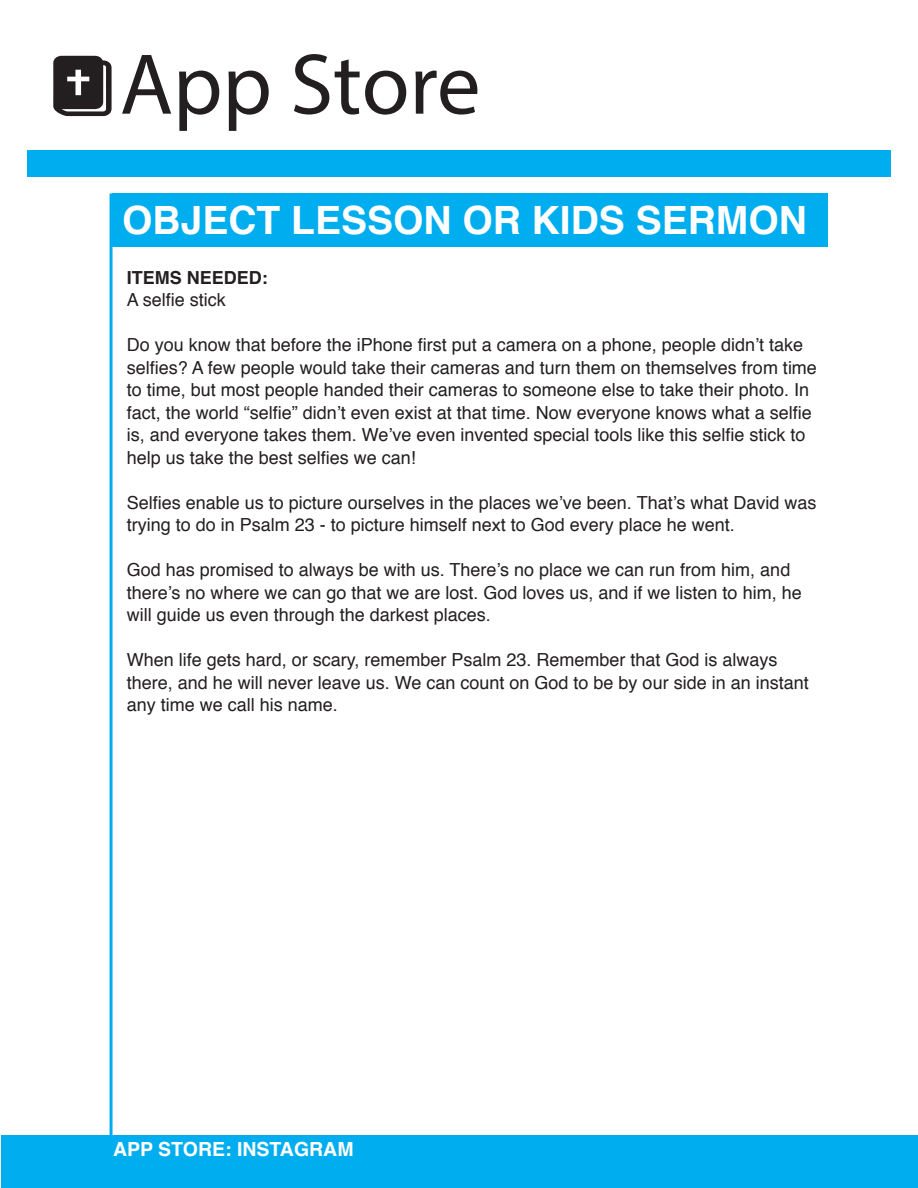
<style>
.page{position:relative;width:918px;height:1188px;background:#fff}
.page>*{position:absolute;margin:0;border:0;box-sizing:border-box;transform-origin:0 0}
.t1{font:87px "Myriad Pro";color:#231f20}
.t2{font:700 39px "Helvetica";color:#fff}
.t3{font:700 19.5px "Helvetica";color:#fff}
.t4{font:18px/22.5px "Helvetica";color:#231f20}
.t5{font:700 18px "Helvetica";color:#231f20}
</style>
<div class="page">
<div style="left:1px;top:1135px;width:917px;height:53px;background:#00aeef"></div>
<hr style="left:110px;top:194px;width:3px;height:967px;background:#00aeef">
<div style="left:27px;top:150px;width:864px;height:27px;background:#00aeef"></div>
<svg style="left:53px;top:56px;width:59px;height:60px"></svg>
<div style="left:113px;top:194px;width:715px;height:53px;background:#00aeef"></div>
<h1 class="t1" style="left:120px;top:31px;width:362px">App Store</h1>
<h2 class="t2" style="left:122px;top:189px;width:686px">OBJECT LESSON OR KIDS SERMON</h2>
<p class="t5" style="left:127px;top:263px;width:143px">ITEMS NEEDED:</p>
<p class="t4" style="left:127px;top:289px;width:101px">A selfie stick</p>
<p class="t4" style="left:127px;top:334px;width:692px">Do you know that before the iPhone first put a camera on a phone, people didn’t take selfies? A few people would take their cameras and turn them on themselves from time to time, but most people handed their cameras to someone else to take their photo. In fact, the world “selfie” didn’t even exist at that time. Now everyone knows what a selfie is, and everyone takes them. We’ve even invented special tools like this selfie stick to help us take the best selfies we can!</p>
<p class="t4" style="left:127px;top:491px;width:691px">Selfies enable us to picture ourselves in the places we’ve been. That’s what David was trying to do in Psalm 23 - to picture himself next to God every place he went.</p>
<p class="t4" style="left:127px;top:559px;width:677px">God has promised to always be with us. There’s no place we can run from him, and there’s no where we can go that we are lost. God loves us, and if we listen to him, he will guide us even through the darkest places.</p>
<p class="t4" style="left:127px;top:649px;width:684px">When life gets hard, or scary, remember Psalm 23. Remember that God is always there, and he will never leave us. We can count on God to be by our side in an instant any time we call his name.</p>
<p class="t3" style="left:113px;top:1133px;width:242px">APP STORE: INSTAGRAM</p>
</div>
